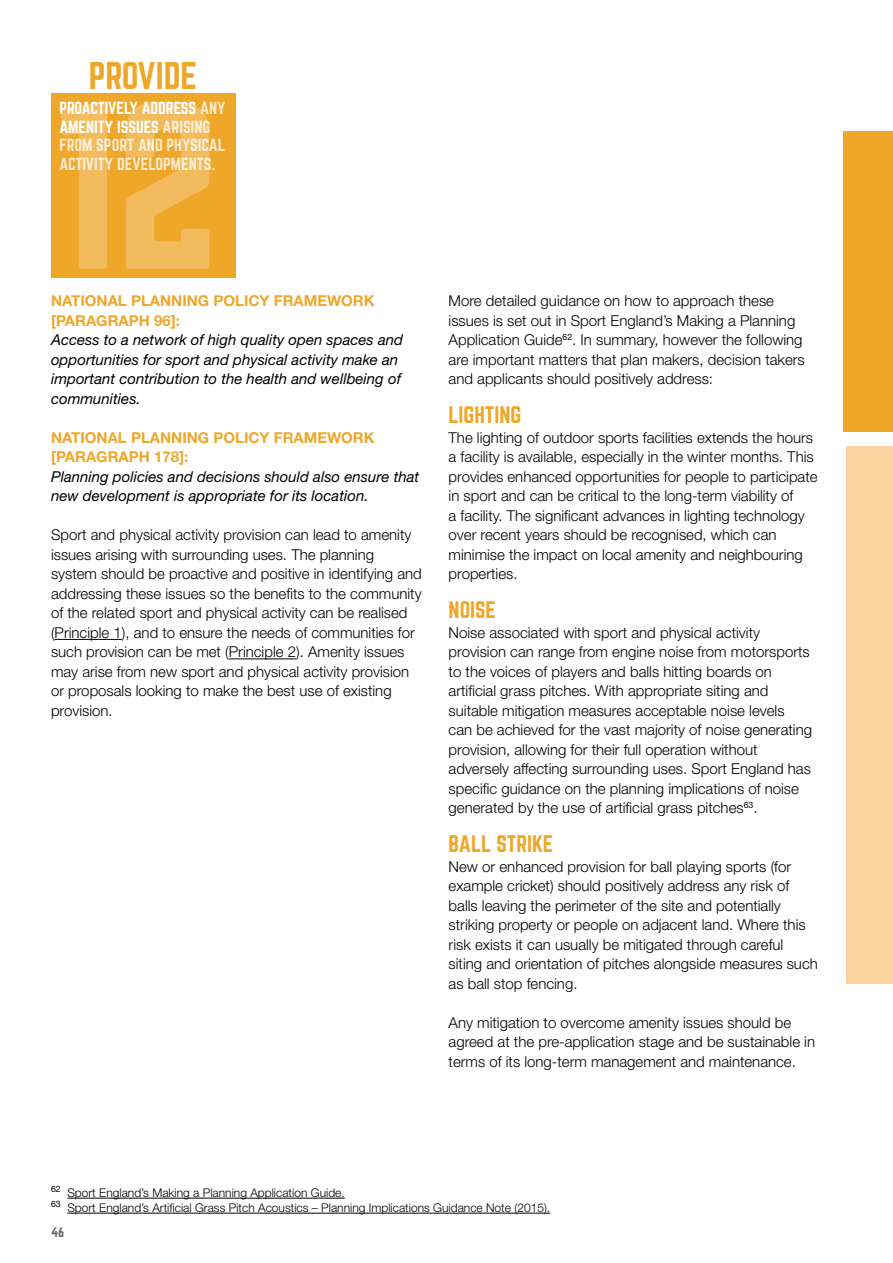
<style>
.page{position:relative;width:893px;height:1263px;background:#fff}
.page>*{position:absolute;margin:0;border:0;box-sizing:border-box;transform-origin:0 0}
.t1{font:208.5px "Norwester";color:#fff}
.t2{font:33.75px "Norwester";letter-spacing:-.005em;color:#efa72a}
.t3{font:21px "Norwester";color:#efa72a}
.t4{font:15.3px/18.5px "Norwester";color:#fceacf}
.t5{font:300 15px/19.5px "Helvetica Neue LT Std";color:#000}
.t6{font:italic 15px/19.5px "Helvetica Neue LT Std";color:#000}
.t7{font:700 15px/19.5px "Helvetica Neue LT Std";color:#efa72a}
.t8{font:300 12px/15px "Helvetica Neue LT Std";color:#000}
.t9{font:12px "Norwester";color:#646363}
.s1{color:#fff}
</style>
<div class="page">
<hr style="left:67px;top:1198px;width:278px;height:1px;background:#000">
<hr style="left:67px;top:1213px;width:483px;height:1px;background:#000">
<div style="left:843px;top:131px;width:50px;height:301px;background:#efa72a"></div>
<div style="left:846px;top:446px;width:47px;height:537px;background:#f9d49c"></div>
<hr style="left:55px;top:639px;width:67px;height:1px;background:#000">
<hr style="left:229px;top:658px;width:67px;height:1px;background:#000">
<div style="left:51px;top:94px;width:184px;height:184px;background:#efa72a"></div>
<h2 class="t2" style="left:89px;top:60px;width:110px">PROVIDE</h2>
<p class="t4" style="left:60px;top:100px;width:168px"><span class="s1">PROACTIVELY ADDRESS</span> ANY<br><span class="s1">AMENITY ISSUES</span> ARISING<br>FROM SPORT AND PHYSICAL<br>ACTIVITY DEVELOPMENTS.</p>
<h1 class="t1" style="left:51px;top:86px;width:170px">12</h1>
<p class="t7" style="left:51px;top:291px;width:325px">NATIONAL PLANNING POLICY FRAMEWORK [PARAGRAPH 96]:</p>
<p class="t6" style="left:51px;top:330px;width:354px">Access to a network of high quality open spaces and opportunities for sport and physical activity make an important contribution to the health and wellbeing of communities.</p>
<p class="t7" style="left:51px;top:427px;width:325px">NATIONAL PLANNING POLICY FRAMEWORK [PARAGRAPH 178]:</p>
<p class="t6" style="left:51px;top:467px;width:370px">Planning policies and decisions should also ensure that new development is appropriate for its location.</p>
<p class="t5" style="left:51px;top:525px;width:372px">Sport and physical activity provision can lead to amenity issues arising with surrounding uses. The planning system should be proactive and positive in identifying and addressing these issues so the benefits to the community of the related sport and physical activity can be realised (Principle 1), and to ensure the needs of communities for such provision can be met (Principle 2). Amenity issues may arise from new sport and physical activity provision or proposals looking to make the best use of existing provision.</p>
<p class="t5" style="left:449px;top:291px;width:358px">More detailed guidance on how to approach these issues is set out in Sport England’s Making a Planning Application Guide<sup>62</sup>. In summary, however the following are important matters that plan makers, decision takers and applicants should positively address:</p>
<h3 class="t3" style="left:449px;top:405px;width:74px">LIGHTING</h3>
<p class="t5" style="left:449px;top:427px;width:370px">The lighting of outdoor sports facilities extends the hours a facility is available, especially in the winter months. This provides enhanced opportunities for people to participate in sport and can be critical to the long-term viability of<br>a facility. The significant advances in lighting technology over recent years should be recognised, which can minimise the impact on local amenity and neighbouring properties.</p>
<h3 class="t3" style="left:449px;top:600px;width:49px">NOISE</h3>
<p class="t5" style="left:449px;top:622px;width:365px">Noise associated with sport and physical activity provision can range from engine noise from motorsports to the voices of players and balls hitting boards on artificial grass pitches. With appropriate siting and suitable mitigation measures acceptable noise levels<br>can be achieved for the vast majority of noise generating provision, allowing for their full operation without adversely affecting surrounding uses. Sport England has specific guidance on the planning implications of noise generated by the use of artificial grass pitches<sup>63</sup>.</p>
<h3 class="t3" style="left:449px;top:834px;width:106px">BALL STRIKE</h3>
<p class="t5" style="left:449px;top:856px;width:371px">New or enhanced provision for ball playing sports (for example cricket) should positively address any risk of balls leaving the perimeter of the site and potentially striking property or people on adjacent land. Where this risk exists it can usually be mitigated through careful siting and orientation of pitches alongside measures such as ball stop fencing.</p>
<p class="t5" style="left:449px;top:1012px;width:368px">Any mitigation to overcome amenity issues should be agreed at the pre-application stage and be sustainable in terms of its long-term management and maintenance.</p>
<p class="t8" style="left:51px;top:1185px;width:501px"><sup>62</sup> Sport England’s Making a Planning Application Guide.<br><sup>63</sup> Sport England’s Artificial Grass Pitch Acoustics – Planning Implications Guidance Note (2015).</p>
<p class="t9" style="left:51px;top:1226px;width:15px">46</p>
</div>
